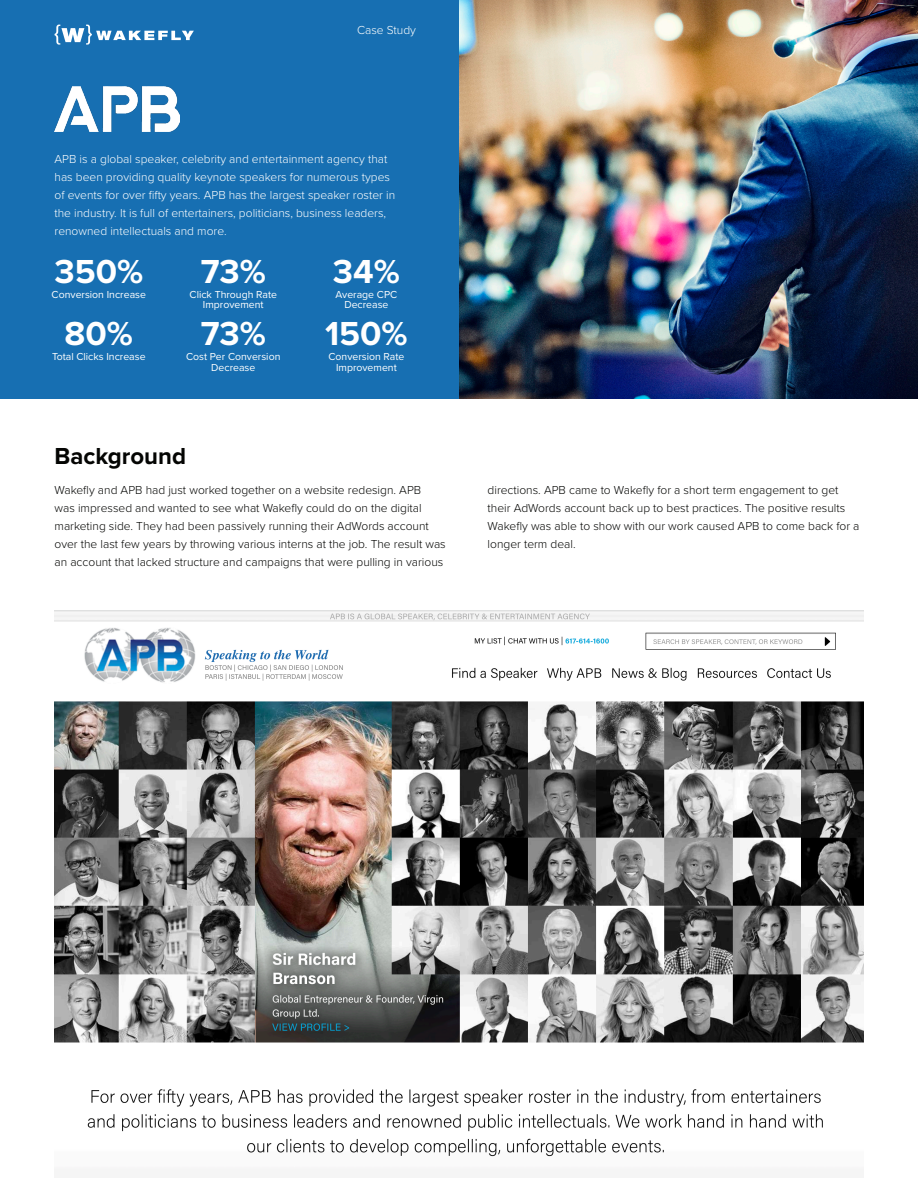
<style>
.page{position:relative;width:918px;height:1188px;background:#fff}
.page>*{position:absolute;margin:0;border:0;box-sizing:border-box;transform-origin:0 0}
.t1{font:700 34.5px "Proxima Nova";color:#fff}
.t2{font:700 24px "Proxima Nova";color:#040503}
.t3{font:300 12px/18px "Proxima Nova";color:#040503}
.t4{font:300 12px/18px "Proxima Nova";color:#fff}
.t5{font:10.5px/10.5px "Proxima Nova";color:#fff;text-align:center}
</style>
<div class="page">
<div style="left:0;top:0;width:459px;height:399px;background:#176fb2"></div>
<svg style="left:55px;top:25px;width:139px;height:20px"></svg>
<img style="left:459px;top:0;width:459px;height:399px">
<img style="left:55px;top:610px;width:809px;height:547px">
<img style="left:55px;top:86px;width:125px;height:45px">
<p class="t4" style="left:357px;top:21px;width:60px">Case Study</p>
<p class="t4" style="left:55px;top:149px;width:342px">APB is a global speaker, celebrity and entertainment agency that has been providing quality keynote speakers for numerous types of events for over fifty years. APB has the largest speaker roster in the industry. It is full of entertainers, politicians, business leaders, renowned intellectuals and more.</p>
<p class="t1" style="left:54px;top:246px;width:90px">350%</p>
<p class="t5" style="left:52px;top:289px;width:96px">Conversion Increase</p>
<p class="t1" style="left:65px;top:308px;width:70px">80%</p>
<p class="t5" style="left:52px;top:351px;width:95px">Total Clicks Increase</p>
<p class="t1" style="left:201px;top:246px;width:67px">73%</p>
<p class="t5" style="left:190px;top:289px;width:89px">Click Through Rate<br>Improvement</p>
<p class="t1" style="left:201px;top:308px;width:67px">73%</p>
<p class="t5" style="left:186px;top:351px;width:96px">Cost Per Conversion<br>Decrease</p>
<p class="t2" style="left:55px;top:438px;width:133px">Background</p>
<p class="t1" style="left:333px;top:246px;width:68px">34%</p>
<p class="t5" style="left:336px;top:289px;width:63px">Average CPC</p>
<p class="t5" style="left:344px;top:299px;width:46px">Decrease</p>
<p class="t1" style="left:325px;top:308px;width:84px">150%</p>
<p class="t5" style="left:328px;top:351px;width:77px">Conversion Rate</p>
<p class="t5" style="left:336px;top:362px;width:62px">Improvement</p>
<p class="t3" style="left:55px;top:480px;width:393px">Wakefly and APB had just worked together on a website redesign. APB<br>was impressed and wanted to see what Wakefly could do on the digital marketing side. They had been passively running their AdWords account over the last few years by throwing various interns at the job. The result was an account that lacked structure and campaigns that were pulling in various</p>
<p class="t3" style="left:488px;top:480px;width:359px">directions. APB came to Wakefly for a short term engagement to get their AdWords account back up to best practices. The positive results</p>
<p class="t3" style="left:488px;top:516px;width:373px">Wakefly was able to show with our work caused APB to come back for a longer term deal.</p>
</div>
